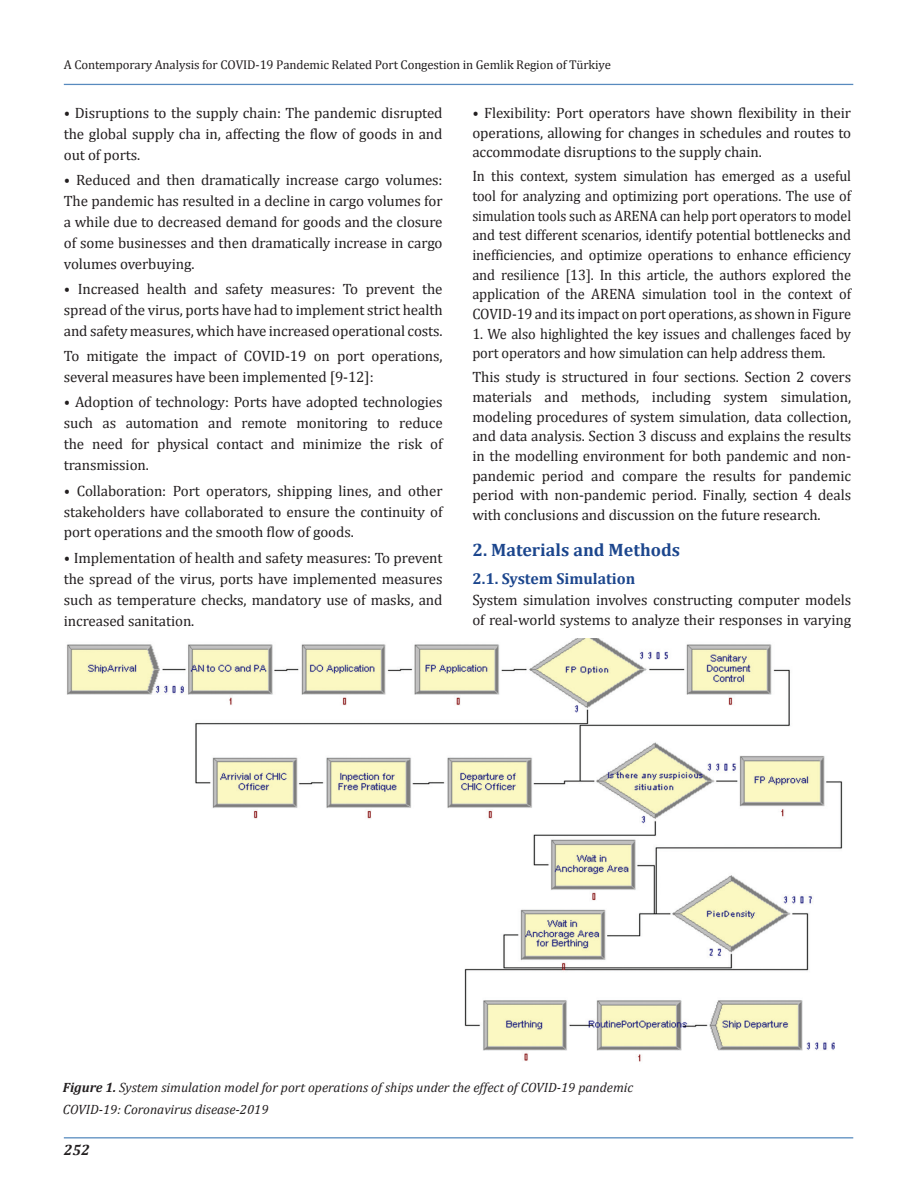
<style>
.page{position:relative;width:915px;height:1191px;background:#fff}
.page>*{position:absolute;margin:0;border:0;box-sizing:border-box;transform-origin:0 0}
.ARA_BASLIK{font:700 18px "Cambria";color:#1c468d}
.BOLD{font:700 15.75px "Cambria";color:#1c468d}
.YAZI{font:15px/21px "Cambria";letter-spacing:-.005em;color:#231f20;text-align:justify}
.YAZI-2{font:15px/19.6px "Cambria";letter-spacing:-.005em;color:#231f20;text-align:justify;scale:.96 1}
.t1{font:italic 700 15px "Cambria";color:#231f20}
.RESİM-ALTI{font:italic 13.5px "Cambria";color:#231f20}
.t2{font:12.75px "Cambria";letter-spacing:-.01em;color:#231f20}
.s1{font-family:"Cambria Math"}
.s2{font-weight:700}
</style>
<div class="page">
<hr style="left:64px;top:1137px;width:789px;height:1px;background:#578abe">
<hr style="left:64px;top:84px;width:789px;height:1px;background:#578abe">
<img style="left:67px;top:638px;width:776px;height:424px">
<p class="t2" style="left:64px;top:57px;width:548px">A Contemporary Analysis for COVID-19 Pandemic Related Port Congestion in Gemlik Region of Türkiye</p>
<p class="YAZI" style="left:64px;top:102px;width:380px"><span class="s1">⦁</span> Disruptions to the supply chain: The pandemic disrupted the global supply cha in, affecting the flow of goods in and out of ports.</p>
<p class="YAZI" style="left:64px;top:169px;width:380px"><span class="s1">⦁</span> Reduced and then dramatically increase cargo volumes:<br>The pandemic has resulted in a decline in cargo volumes for a while due to decreased demand for goods and the closure of some businesses and then dramatically increase in cargo volumes overbuying.</p>
<p class="YAZI" style="left:64px;top:278px;width:380px"><span class="s1">⦁</span> Increased health and safety measures: To prevent the spread of the virus, ports have had to implement strict health and safety measures, which have increased operational costs.</p>
<p class="YAZI" style="left:64px;top:345px;width:380px">To mitigate the impact of COVID-19 on port operations, several measures have been implemented [9-12]:</p>
<p class="YAZI" style="left:64px;top:392px;width:380px"><span class="s1">⦁</span> Adoption of technology: Ports have adopted technologies such as automation and remote monitoring to reduce the need for physical contact and minimize the risk of transmission.</p>
<p class="YAZI" style="left:64px;top:480px;width:380px"><span class="s1">⦁</span> Collaboration: Port operators, shipping lines, and other stakeholders have collaborated to ensure the continuity of port operations and the smooth flow of goods.</p>
<p class="YAZI" style="left:64px;top:547px;width:380px"><span class="s1">⦁</span> Implementation of health and safety measures: To prevent the spread of the virus, ports have implemented measures such as temperature checks, mandatory use of masks, and increased sanitation.</p>
<p class="YAZI" style="left:472px;top:103px;width:380px;line-height:19.6px"><span class="s1">⦁</span> Flexibility: Port operators have shown flexibility in their operations, allowing for changes in schedules and routes to accommodate disruptions to the supply chain.</p>
<p class="YAZI-2" style="left:472px;top:166px;width:396px">In this context, system simulation has emerged as a useful tool for analyzing and optimizing port operations. The use of simulation tools such as ARENA can help port operators to model and test different scenarios, identify potential bottlenecks and inefficiencies, and optimize operations to enhance efficiency and resilience [13]. In this article, the authors explored the application of the ARENA simulation tool in the context of COVID-19 and its impact on port operations, as shown in Figure</p>
<p class="YAZI-2" style="left:472px;top:323px;width:396px">1. We also highlighted the key issues and challenges faced by port operators and how simulation can help address them.</p>
<p class="YAZI" style="left:472px;top:367px;width:380px;line-height:19.6px">This study is structured in four sections. Section 2 covers materials and methods, including system simulation, modeling procedures of system simulation, data collection, and data analysis. Section 3 discuss and explains the results in the modelling environment for both pandemic and non&shy;pandemic period and compare the results for pandemic period with non-pandemic period. Finally, section 4 deals with conclusions and discussion on the future research.</p>
<p class="ARA_BASLIK" style="left:472px;top:537px;width:209px">2. Materials and Methods</p>
<p class="BOLD" style="left:472px;top:567px;width:164px">2.1. System Simulation</p>
<p class="YAZI" style="left:472px;top:590px;width:380px;line-height:19.6px">System simulation involves constructing computer models of real-world systems to analyze their responses in varying</p>
<p class="RESİM-ALTI" style="left:63px;top:1077px;width:571px"><span class="s2">Figure 1.</span> System simulation model for port operations of ships under the effect of COVID-19 pandemic</p>
<p class="RESİM-ALTI" style="left:63px;top:1100px;width:207px">COVID-19: Coronavirus disease-2019</p>
<p class="t1" style="left:64px;top:1138px;width:27px">252</p>
</div>
